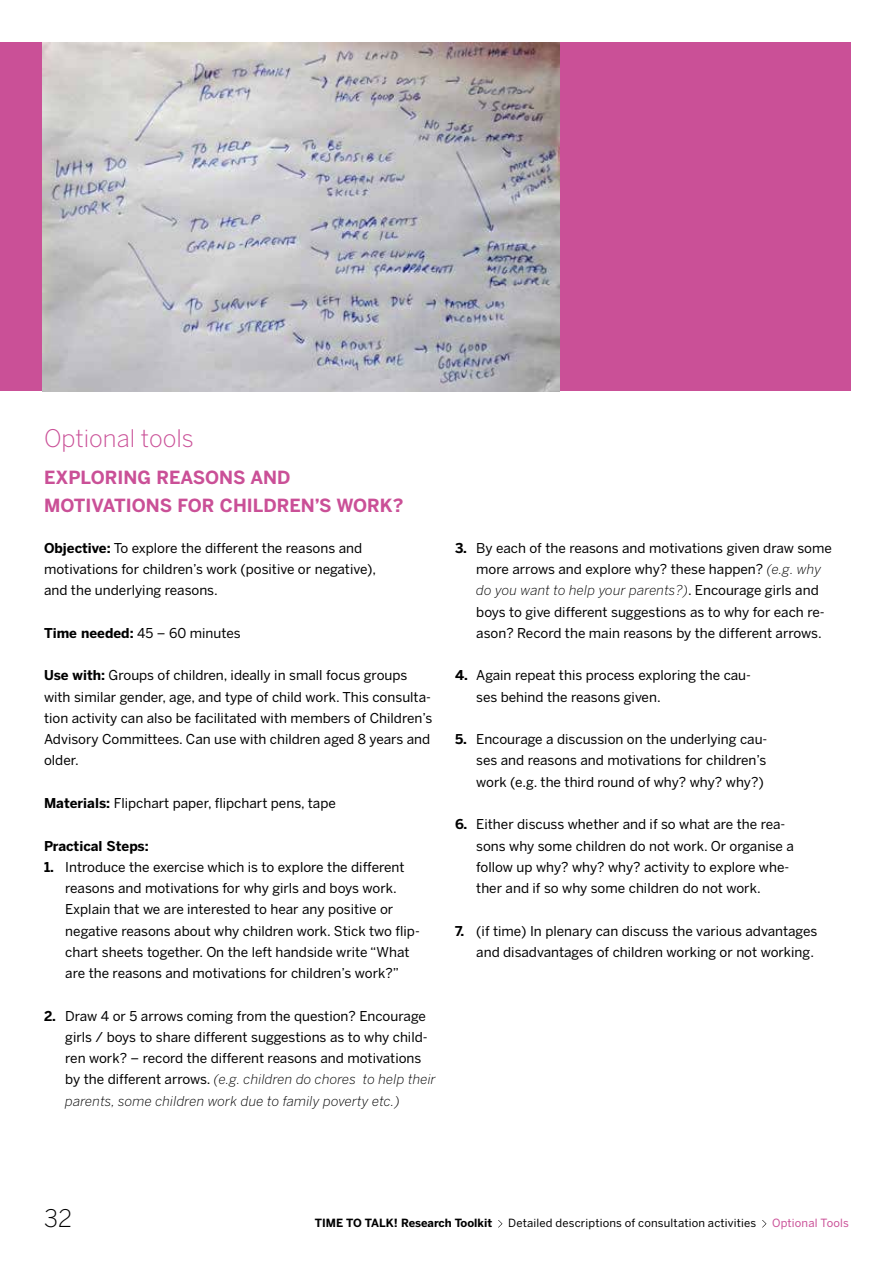
<style>
.page{position:relative;width:893px;height:1263px;background:#fff}
.page>*{position:absolute;margin:0;border:0;box-sizing:border-box;transform-origin:0 0}
.t1{font:300 24px "Benton Sans";color:#ca5097}
.t2{font:300 24px "Benton Sans";color:#000}
.t3{font:700 18px "Benton Sans";color:#ca5097}
.t4{font:13.5px/21.3px "Benton Sans";color:#000}
.t5{font:700 13.5px "Benton Sans";color:#000}
.t6{font:11.25px "Benton Sans";letter-spacing:.015em;color:#000}
.t7{font:700 11.25px "Benton Sans";color:#000}
.t8{font:11.25px "Benton Sans";letter-spacing:.015em;color:#ca5097}
.s1{font-weight:700}
.s2{font-weight:300;font-style:italic}
</style>
<div class="page">
<div style="left:0;top:43px;width:850px;height:348px;background:#ca5097"></div>
<svg style="left:498px;top:1220px;width:4px;height:7px"></svg>
<svg style="left:762px;top:1220px;width:4px;height:7px"></svg>
<img style="left:43px;top:43px;width:517px;height:348px">
<h1 class="t1" style="left:44px;top:424px;width:151px">Optional tools</h1>
<h2 class="t3" style="left:44px;top:466px;width:37px">Exploring</h2>
<h2 class="t3" style="left:156px;top:466px;width:14px">reasons</h2>
<h2 class="t3" style="left:250px;top:466px;width:15px">and</h2>
<h2 class="t3" style="left:44px;top:495px;width:13px">motivations</h2>
<h2 class="t3" style="left:178px;top:495px;width:13px">for</h2>
<h2 class="t3" style="left:220px;top:495px;width:13px">children</h2>
<h2 class="t3" style="left:315px;top:495px;width:37px">’s work</h2>
<h2 class="t3" style="left:393px;top:495px;width:12px">?</h2>
<p class="t4" style="left:44px;top:537px;width:334px"><span class="s1">Objective:</span> To explore the different the reasons and motivations for children’s work (positive or negative), and the underlying reasons.</p>
<p class="t4" style="left:44px;top:622px;width:198px"><span class="s1">Time needed:</span> 45 – 60 minutes</p>
<p class="t4" style="left:44px;top:665px;width:390px"><span class="s1">Use with:</span> Groups of children, ideally in small focus groups with similar gender, age, and type of child work. This consulta&shy;tion activity can also be facilitated with members of Children’s Advisory Committees. Can use with children aged 8 years and older.</p>
<p class="t4" style="left:44px;top:792px;width:293px"><span class="s1">Materials:</span> Flipchart paper, flipchart pens, tape</p>
<p class="t5" style="left:44px;top:837px;width:106px">Practical Steps:</p>
<p class="t4" style="left:65px;top:856px;width:356px;text-indent:-21px"><span class="s1">1.</span> Introduce the exercise which is to explore the different reasons and motivations for why girls and boys work.<br>Explain that we are interested to hear any positive or negative reasons about why children work. Stick two flip&shy;chart sheets together. On the left handside write “What are the reasons and motivations for children’s work?”</p>
<p class="t4" style="left:65px;top:1005px;width:372px;text-indent:-21px"><span class="s1">2.</span> Draw 4 or 5 arrows coming from the question? Encourage girls / boys to share different suggestions as to why child&shy;ren work? – record the different reasons and motivations by the different arrows. <span class="s2">(e.g. children do chores to help their parents, some children work due to family poverty etc.)</span></p>
<p class="t4" style="left:476px;top:537px;width:357px;text-indent:-21px"><span class="s1">3.</span> By each of the reasons and motivations given draw some more arrows and explore why? these happen? <span class="s2">(e.g. why do you want to help your parents?)</span>. Encourage girls and boys to give different suggestions as to why for each re&shy;ason? Record the main reasons by the different arrows.</p>
<p class="t4" style="left:476px;top:665px;width:276px;text-indent:-21px"><span class="s1">4.</span> Again repeat this process exploring the cau&shy;ses behind the reasons given.</p>
<p class="t4" style="left:476px;top:728px;width:293px;text-align:justify;text-indent:-21px"><span class="s1">5.</span> Encourage a discussion on the underlying cau&shy;ses and reasons and motivations for children’s work (e.g. the third round of why? why? why?)</p>
<p class="t4" style="left:476px;top:813px;width:319px;text-indent:-21px"><span class="s1">6.</span> Either discuss whether and if so what are the rea&shy;sons why some children do not work. Or organise a follow up why? why? why? activity to explore whe&shy;ther and if so why some children do not work.</p>
<p class="t4" style="left:455px;top:920px;width:364px;text-align:right"><span class="s1">7.</span> (if time) In plenary can discuss the various advantages and disadvantages of children working or not working.</p>
<h1 class="t2" style="left:44px;top:1204px;width:29px">32</h1>
<p class="t7" style="left:315px;top:1217px;width:179px">TIME TO TALK! Research Toolkit</p>
<p class="t6" style="left:508px;top:1217px;width:250px">Detailed descriptions of consultation activities</p>
<p class="t8" style="left:772px;top:1217px;width:78px">Optional Tools</p>
</div>
